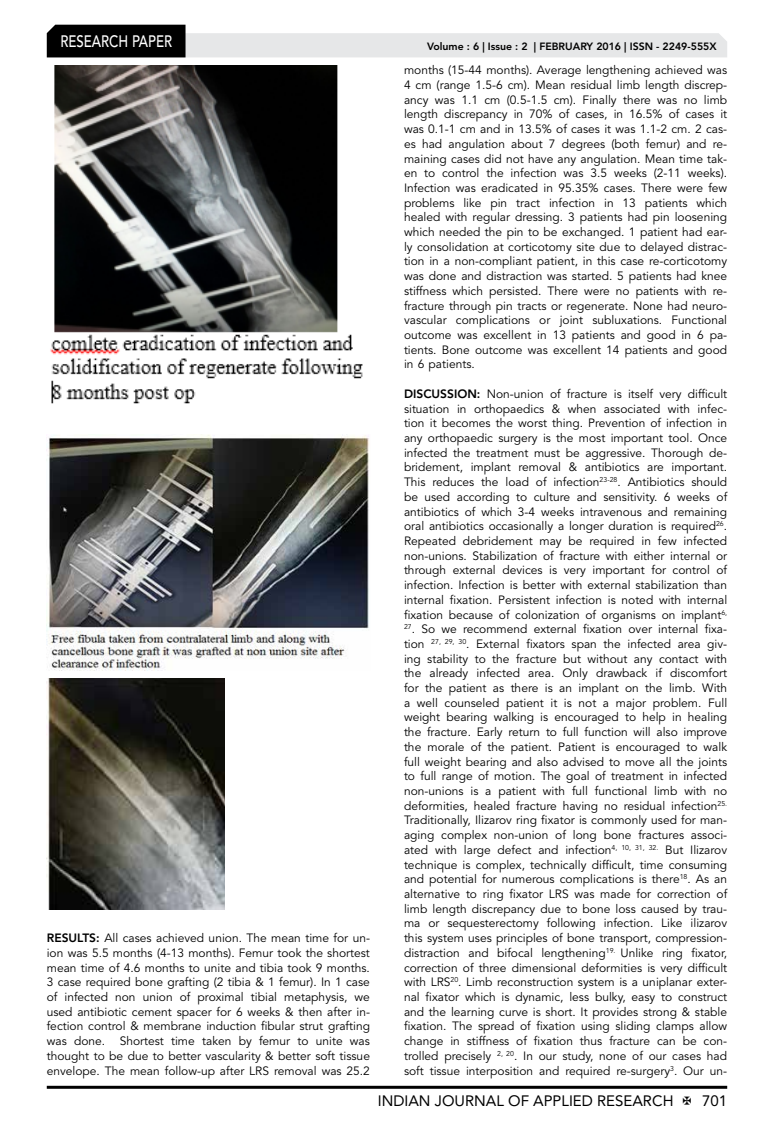
<style>
.page{position:relative;width:774px;height:1136px;background:#fff}
.page>*{position:absolute;margin:0;border:0;box-sizing:border-box;transform-origin:0 0}
.t1{font:500 16.5px "Avenir LT Std";color:#fff;scale:.8 1}
.t2{font:15px "Avenir LT Std";color:#000}
.t3{font:12px/14.7px "Avenir LT Std";color:#000;text-align:justify}
.t4{font:800 10.5px "Avenir LT Std";color:#000}
.s1{font-weight:800}
</style>
<div class="page">
<hr style="left:47px;top:1085px;width:680px;height:3px;background:#000">
<svg style="left:47px;top:25px;width:680px;height:32px"></svg>
<img style="left:50px;top:65px;width:313px;height:339px">
<img style="left:47px;top:434px;width:322px;height:236px">
<img style="left:47px;top:678px;width:177px;height:231px">
<h1 class="t1" style="left:60px;top:32px;width:139px">RESEARCH PAPER</h1>
<p class="t3" style="left:47px;top:930px;width:325px"><span class="s1">RESULTS:</span> All cases achieved union. The mean time for un&shy;ion was 5.5 months (4-13 months). Femur took the shortest mean time of 4.6 months to unite and tibia took 9 months.<br>3 case required bone grafting (2 tibia &amp; 1 femur). In 1 case of infected non union of proximal tibial metaphysis, we used antibiotic cement spacer for 6 weeks &amp; then after in&shy;fection control &amp; membrane induction fibular strut grafting was done. Shortest time taken by femur to unite was thought to be due to better vascularity &amp; better soft tissue envelope. The mean follow-up after LRS removal was 25.2</p>
<p class="t4" style="left:427px;top:41px;width:291px">Volume : 6 | Issue : 2 | FEBRUARY 2016 | ISSN - 2249-555X</p>
<p class="t3" style="left:404px;top:63px;width:325px">months (15-44 months). Average lengthening achieved was 4 cm (range 1.5-6 cm). Mean residual limb length discrep&shy;ancy was 1.1 cm (0.5-1.5 cm). Finally there was no limb length discrepancy in 70% of cases, in 16.5% of cases it was 0.1-1 cm and in 13.5% of cases it was 1.1-2 cm. 2 cas&shy;es had angulation about 7 degrees (both femur) and re&shy;maining cases did not have any angulation. Mean time tak&shy;en to control the infection was 3.5 weeks (2-11 weeks).<br>Infection was eradicated in 95.35% cases. There were few problems like pin tract infection in 13 patients which healed with regular dressing. 3 patients had pin loosening which needed the pin to be exchanged. 1 patient had ear&shy;ly consolidation at corticotomy site due to delayed distrac&shy;tion in a non-compliant patient, in this case re-corticotomy was done and distraction was started. 5 patients had knee stiffness which persisted. There were no patients with re&shy;fracture through pin tracts or regenerate. None had neuro&shy;vascular complications or joint subluxations. Functional outcome was excellent in 13 patients and good in 6 pa&shy;tients. Bone outcome was excellent 14 patients and good in 6 patients.</p>
<p class="t3" style="left:404px;top:386px;width:325px"><span class="s1">DISCUSSION:</span> Non-union of fracture is itself very difficult situation in orthopaedics &amp; when associated with infec&shy;tion it becomes the worst thing. Prevention of infection in any orthopaedic surgery is the most important tool. Once infected the treatment must be aggressive. Thorough de&shy;bridement, implant removal &amp; antibiotics are important.<br>This reduces the load of infection<sup>23-28</sup>. Antibiotics should be used according to culture and sensitivity. 6 weeks of antibiotics of which 3-4 weeks intravenous and remaining oral antibiotics occasionally a longer duration is required<sup>26</sup>.<br>Repeated debridement may be required in few infected non-unions. Stabilization of fracture with either internal or through external devices is very important for control of infection. Infection is better with external stabilization than internal fixation. Persistent infection is noted with internal fixation because of colonization of organisms on implant<sup>6,</sup></p>
<p class="t3" style="left:404px;top:622px;width:325px"><sup>27</sup>. So we recommend external fixation over internal fixa&shy;tion <sup>27,</sup> <sup>29,</sup> <sup>30</sup>. External fixators span the infected area giv&shy;ing stability to the fracture but without any contact with the already infected area. Only drawback if discomfort for the patient as there is an implant on the limb. With a well counseled patient it is not a major problem. Full weight bearing walking is encouraged to help in healing the fracture. Early return to full function will also improve the morale of the patient. Patient is encouraged to walk full weight bearing and also advised to move all the joints to full range of motion. The goal of treatment in infected non-unions is a patient with full functional limb with no deformities, healed fracture having no residual infection<sup>25.<br></sup>Traditionally, Ilizarov ring fixator is commonly used for man&shy;aging complex non‑union of long bone fractures associ&shy;ated with large defect and infection<sup>4,</sup> <sup>10,</sup> <sup>31,</sup> <sup>32.</sup> But Ilizarov technique is complex, technically difficult, time consuming and potential for numerous complications is there<sup>18</sup>. As an alternative to ring fixator LRS was made for correction of limb length discrepancy due to bone loss caused by trau&shy;ma or sequesterectomy following infection. Like ilizarov this system uses principles of bone transport, compression&shy;distraction and bifocal lengthening<sup>19.</sup> Unlike ring fixator, correction of three dimensional deformities is very difficult with LRS<sup>20</sup>. Limb reconstruction system is a uniplanar exter&shy;nal fixator which is dynamic, less bulky, easy to construct and the learning curve is short. It provides strong &amp; stable fixation. The spread of fixation using sliding clamps allow change in stiffness of fixation thus fracture can be con&shy;trolled precisely <sup>2,</sup> <sup>20</sup>. In our study, none of our cases had soft tissue interposition and required re-surgery<sup>3</sup>. Our un-</p>
<p class="t2" style="left:378px;top:1091px;width:297px">INDIAN JOURNAL OF APPLIED RESEARCH</p>
<p class="t2" style="left:702px;top:1091px;width:27px">701</p>
</div>
